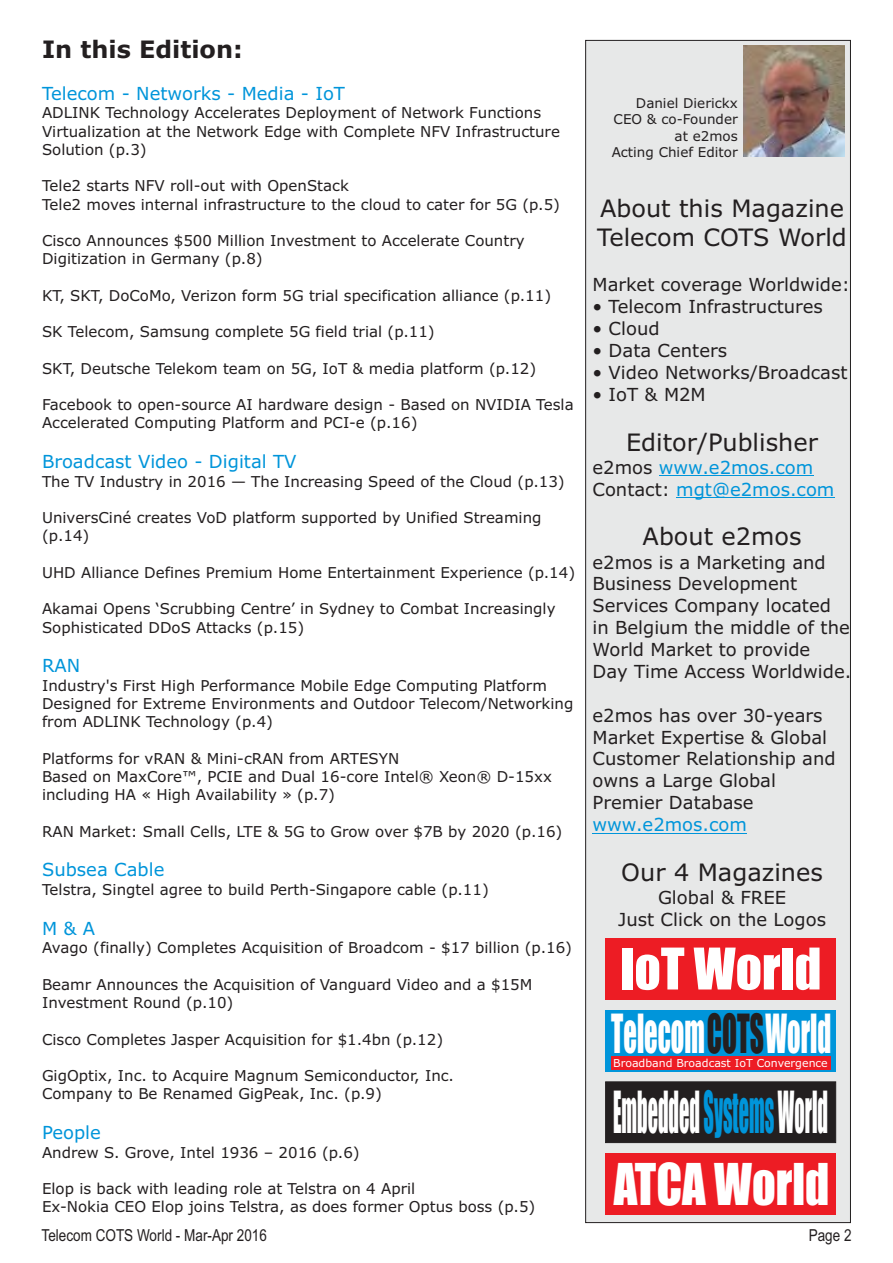
<style>
.page{position:relative;width:893px;height:1263px;background:#fff}
.page>*{position:absolute;margin:0;border:0;box-sizing:border-box;transform-origin:0 0}
.t1{font:53.55px "Impact";color:#fff;scale:.38 1}
.t2{font:53.25px "Impact";color:#fff;scale:.88 1}
.t3{font:52.95px "Impact";color:#fff}
.t4{font:49.8px "Impact";color:#fff;scale:.53 1}
.t5{font:49.8px "Impact";color:#231f20;scale:.55 1}
.t6{font:24px/29.1px "Verdana";color:#231f20}
.t7{font:700 24px "Verdana";color:#231f20}
.t8{font:18px/21.9px "Verdana";color:#231f20}
.t9{font:18px/21.9px "Verdana";color:#0095da}
.t10{font:16.5px "Arial Narrow";color:#231f20}
.t11{font:15px/18.3px "Verdana";color:#231f20}
.t12{font:13.5px/16.4px "Verdana";color:#231f20;text-align:right}
.t13{font:10.95px "Verdana";color:#fff}
.s1{color:#231f20}
.s2{color:#0095da}
</style>
<div class="page">
<div style="left:585px;top:40px;width:266px;height:1183px;background:#e7e8e8;border:1px solid #231f20"></div>
<img style="left:743px;top:45px;width:101px;height:112px">
<hr style="left:659px;top:475px;width:154px;height:1px;background:#0095da">
<hr style="left:676px;top:497px;width:158px;height:1px;background:#0095da">
<hr style="left:592px;top:833px;width:155px;height:1px;background:#0095da">
<div style="left:606px;top:938px;width:230px;height:61px;background:#ed1c24"></div>
<div style="left:605px;top:1082px;width:231px;height:61px;background:#231f20;border:1px solid #231f20"></div>
<div style="left:606px;top:1153px;width:230px;height:61px;background:#ed1c24"></div>
<div style="left:606px;top:1010px;width:230px;height:61px;background:#0095da"></div>
<div style="left:611px;top:1056px;width:219px;height:13px;background:#ed1c24"></div>
<h3 class="t7" style="left:42px;top:40px;width:202px">In this Edition:</h3>
<p class="t9" style="left:42px;top:84px;width:305px">Telecom - Networks - Media - IoT</p>
<p class="t11" style="left:42px;top:105px;width:519px">ADLINK Technology Accelerates Deployment of Network Functions<br>Virtualization at the Network Edge with Complete NFV Infrastructure<br>Solution (p.3)</p>
<p class="t11" style="left:42px;top:178px;width:519px">Tele2 starts NFV roll-out with OpenStack<br>Tele2 moves internal infrastructure to the cloud to cater for 5G (p.5)</p>
<p class="t11" style="left:42px;top:233px;width:484px">Cisco Announces $500 Million Investment to Accelerate Country<br>Digitization in Germany (p.8)</p>
<p class="t11" style="left:42px;top:287px;width:511px">KT, SKT, DoCoMo, Verizon form 5G trial specification alliance (p.11)</p>
<p class="t11" style="left:42px;top:324px;width:394px">SK Telecom, Samsung complete 5G field trial (p.11)</p>
<p class="t11" style="left:42px;top:360px;width:496px">SKT, Deutsche Telekom team on 5G, IoT &amp; media platform (p.12)</p>
<p class="t11" style="left:42px;top:397px;width:533px">Facebook to open-source AI hardware design - Based on NVIDIA Tesla<br>Accelerated Computing Platform and PCI-e (p.16)</p>
<p class="t9" style="left:42px;top:452px;width:256px">Broadcast Video - Digital TV</p>
<p class="t11" style="left:42px;top:473px;width:524px">The TV Industry in 2016 — The Increasing Speed of the Cloud (p.13)</p>
<p class="t11" style="left:42px;top:510px;width:501px">UniversCiné creates VoD platform supported by Unified Streaming (p.14)</p>
<p class="t11" style="left:42px;top:564px;width:535px">UHD Alliance Defines Premium Home Entertainment Experience (p.14)</p>
<p class="t11" style="left:42px;top:601px;width:515px">Akamai Opens ‘Scrubbing Centre’ in Sydney to Combat Increasingly<br>Sophisticated DDoS Attacks (p.15)</p>
<p class="t9" style="left:42px;top:656px;width:40px">RAN</p>
<p class="t11" style="left:42px;top:677px;width:533px">Industry's First High Performance Mobile Edge Computing Platform<br>Designed for Extreme Environments and Outdoor Telecom/Networking from ADLINK Technology (p.4)</p>
<p class="t11" style="left:42px;top:750px;width:511px">Platforms for vRAN &amp; Mini-cRAN from ARTESYN<br>Based on MaxCore™, PCIE and Dual 16-core Intel® Xeon® D-15xx including HA « High Availability » (p.7)</p>
<p class="t11" style="left:42px;top:823px;width:522px">RAN Market: Small Cells, LTE &amp; 5G to Grow over $7B by 2020 (p.16)</p>
<p class="t9" style="left:42px;top:860px;width:124px">Subsea Cable</p>
<p class="t11" style="left:42px;top:882px;width:448px">Telstra, Singtel agree to build Perth-Singapore cable (p.11)</p>
<p class="t9" style="left:42px;top:918px;width:55px">M &amp; A</p>
<p class="t11" style="left:42px;top:940px;width:532px">Avago (finally) Completes Acquisition of Broadcom - $17 billion (p.16)</p>
<p class="t11" style="left:42px;top:976px;width:492px">Beamr Announces the Acquisition of Vanguard Video and a $15M<br>Investment Round (p.10)</p>
<p class="t11" style="left:42px;top:1031px;width:403px">Cisco Completes Jasper Acquisition for $1.4bn (p.12)</p>
<p class="t11" style="left:42px;top:1068px;width:414px">GigOptix, Inc. to Acquire Magnum Semiconductor, Inc.<br>Company to Be Renamed GigPeak, Inc. (p.9)</p>
<p class="t9" style="left:42px;top:1123px;width:60px">People</p>
<p class="t11" style="left:42px;top:1144px;width:319px">Andrew S. Grove, Intel 1936 – 2016 (p.6)</p>
<p class="t11" style="left:42px;top:1181px;width:495px">Elop is back with leading role at Telstra on 4 April<br>Ex-Nokia CEO Elop joins Telstra, as does former Optus boss (p.5)</p>
<p class="t12" style="left:612px;top:96px;width:128px">Daniel Dierickx<br>CEO &amp; co-Founder at e2mos<br>Acting Chief Editor</p>
<h3 class="t6" style="left:597px;top:196px;width:251px">About this Magazine<br>Telecom COTS World</h3>
<p class="t8" style="left:592px;top:275px;width:259px">Market coverage Worldwide:</p>
<p class="t8" style="left:592px;top:297px;width:232px">• Telecom Infrastructures</p>
<p class="t8" style="left:592px;top:319px;width:69px">• Cloud</p>
<p class="t8" style="left:592px;top:341px;width:136px">• Data Centers</p>
<p class="t8" style="left:592px;top:363px;width:257px">• Video Networks/Broadcast</p>
<p class="t8" style="left:592px;top:385px;width:115px">• IoT &amp; M2M</p>
<h3 class="t6" style="left:626px;top:429px;width:193px">Editor/Publisher</h3>
<p class="t9" style="left:592px;top:458px;width:243px"><span class="s1">e2mos</span> www.e2mos.com<br><span class="s1">Contact:</span> mgt@e2mos.com</p>
<h3 class="t6" style="left:643px;top:524px;width:161px">About e2mos</h3>
<p class="t8" style="left:592px;top:553px;width:260px">e2mos is a Marketing and<br>Business Development<br>Services Company located in Belgium the middle of the<br>World Market to provide<br>Day Time Access Worldwide.</p>
<p class="t8" style="left:592px;top:706px;width:245px">e2mos has over 30-years<br>Market Expertise &amp; Global<br>Customer Relationship and owns a Large Global<br>Premier Database</p>
<p class="t9" style="left:592px;top:815px;width:156px">www.e2mos.com</p>
<h3 class="t6" style="left:621px;top:860px;width:203px">Our 4 Magazines</h3>
<p class="t8" style="left:618px;top:888px;width:209px;text-align:center">Global &amp; FREE<br>Just Click on the Logos</p>
<h3 class="t3" style="left:620px;top:947px;width:203px">IoT World</h3>
<h3 class="t5" style="left:707px;top:1014px;width:106px">COTS</h3>
<p class="t13" style="left:613px;top:1058px;width:216px">Broadband Broadcast IoT Convergence</p>
<h3 class="t4" style="left:611px;top:1013px;width:417px">Telecom World</h3>
<h1 class="t1" style="left:613px;top:1090px;width:567px">Embedded <span class="s2">Systems</span> World</h1>
<h2 class="t2" style="left:614px;top:1162px;width:246px">ATCA World</h2>
<p class="t10" style="left:42px;top:1229px;width:227px">Telecom COTS World - Mar-Apr 2016</p>
<p class="t10" style="left:809px;top:1229px;width:44px">Page 2</p>
</div>
